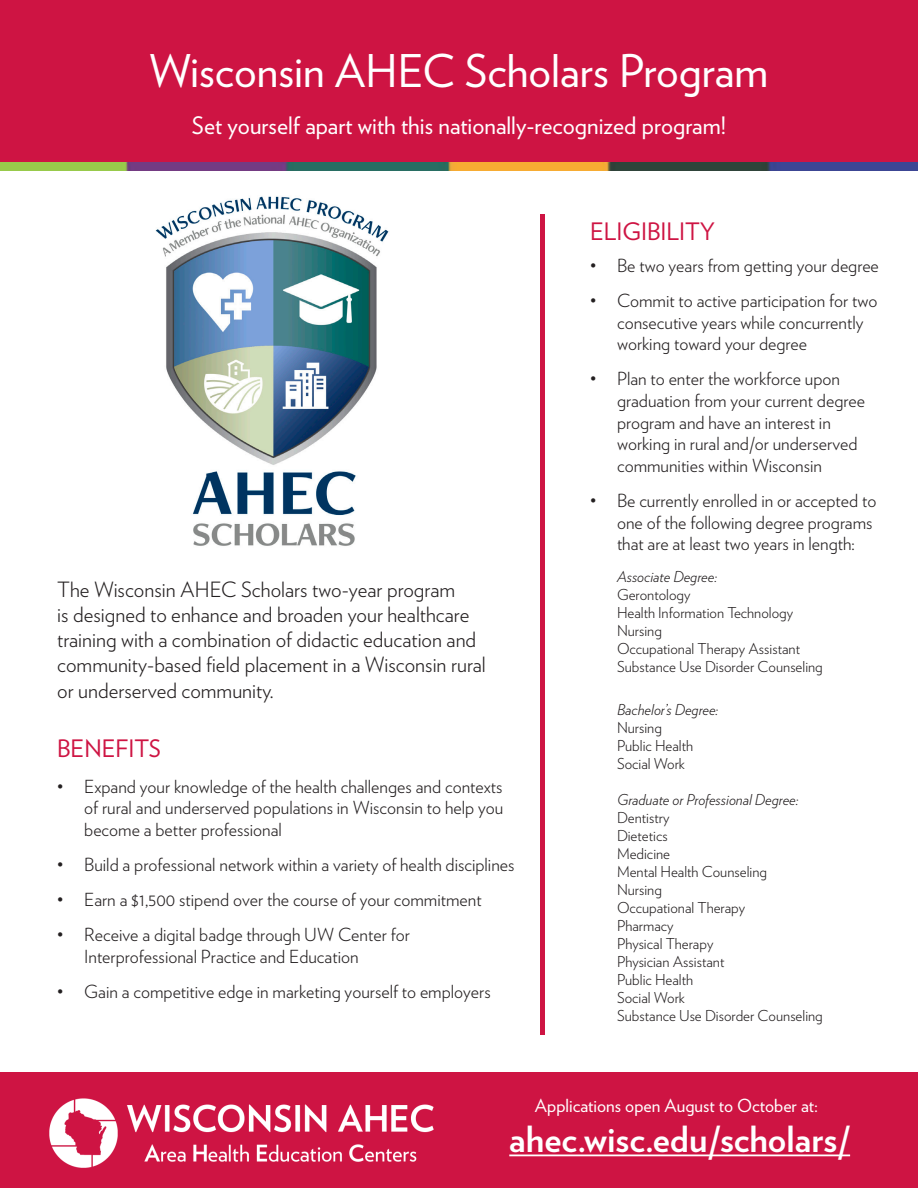
<style>
.page{position:relative;width:918px;height:1188px;background:#fff}
.page>*{position:absolute;margin:0;border:0;box-sizing:border-box;transform-origin:0 0}
.t1{font:45px "Verlag";color:#fff}
.t2{font:700 36px "Verlag";color:#fff}
.t3{font:24px "Verlag";color:#fff}
.t4{font:24px "Verlag";color:#ce1443}
.t5{font:300 21px/25.2px "Verlag";color:#231f20}
.t6{font:300 18px/21.6px "Verlag";color:#231f20}
.t7{font:18px "Verlag";color:#fff}
.t8{font:300 15px "Verlag";color:#231f20}
.t9{font:italic 300 15px "Verlag";color:#231f20}
</style>
<div class="page">
<div style="left:540px;top:214px;width:5px;height:821px;background:#ce1443"></div>
<img style="left:155px;top:196px;width:234px;height:350px">
<div style="left:0;top:0;width:918px;height:165px;background:#ce1443"></div>
<div style="left:0;top:1073px;width:917px;height:115px;background:#ce1443"></div>
<img style="left:49px;top:1098px;width:385px;height:70px">
<hr style="left:509px;top:1155px;width:341px;height:1px;background:#fff">
<img style="left:0;top:163px;width:918px;height:8px">
<p class="t1" style="left:150px;top:37px;width:620px">Wisconsin AHEC Scholars Program</p>
<p class="t3" style="left:192px;top:107px;width:536px">Set yourself apart with this nationally-recognized program!</p>
<p class="t5" style="left:57px;top:575px;width:430px">The Wisconsin AHEC Scholars two-year program<br>is designed to enhance and broaden your healthcare training with a combination of didactic education and community-based field placement in a Wisconsin rural or underserved community.</p>
<p class="t4" style="left:57px;top:731px;width:105px">BENEFITS</p>
<p class="t6" style="left:84px;top:775px;width:421px;text-align:justify;text-indent:-27px">• Expand your knowledge of the health challenges and contexts of rural and underserved populations in Wisconsin to help you become a better professional</p>
<p class="t6" style="left:57px;top:853px;width:459px">• Build a professional network within a variety of health disciplines</p>
<p class="t6" style="left:57px;top:888px;width:426px">• Earn a $1,500 stipend over the course of your commitment</p>
<p class="t6" style="left:84px;top:923px;width:327px;text-indent:-27px">• Receive a digital badge through UW Center for<br>Interprofessional Practice and Education</p>
<p class="t6" style="left:57px;top:980px;width:435px">• Gain a competitive edge in marketing yourself to employers</p>
<p class="t4" style="left:590px;top:213px;width:127px">ELIGIBILITY</p>
<p class="t6" style="left:590px;top:254px;width:290px">• Be two years from getting your degree</p>
<p class="t6" style="left:617px;top:289px;width:262px;text-indent:-27px">• Commit to active participation for two consecutive years while concurrently working toward your degree</p>
<p class="t6" style="left:617px;top:367px;width:249px;text-indent:-27px">• Plan to enter the workforce upon graduation from your current degree program and have an interest in working in rural and/or underserved communities within Wisconsin</p>
<p class="t6" style="left:617px;top:489px;width:261px;text-indent:-27px">• Be currently enrolled in or accepted to one of the following degree programs that are at least two years in length:</p>
<p class="t9" style="left:617px;top:565px;width:102px">Associate Degree:</p>
<p class="t8" style="left:617px;top:583px;width:75px">Gerontology</p>
<p class="t8" style="left:617px;top:601px;width:178px">Health Information Technology</p>
<p class="t8" style="left:617px;top:619px;width:46px">Nursing</p>
<p class="t8" style="left:617px;top:637px;width:185px">Occupational Therapy Assistant</p>
<p class="t8" style="left:617px;top:655px;width:207px">Substance Use Disorder Counseling</p>
<p class="t9" style="left:617px;top:698px;width:103px">Bachelor’s Degree:</p>
<p class="t8" style="left:617px;top:717px;width:46px">Nursing</p>
<p class="t8" style="left:617px;top:735px;width:78px">Public Health</p>
<p class="t8" style="left:617px;top:753px;width:69px">Social Work</p>
<p class="t9" style="left:617px;top:788px;width:183px">Graduate or Professional Degree:</p>
<p class="t8" style="left:617px;top:807px;width:54px">Dentistry</p>
<p class="t8" style="left:617px;top:825px;width:52px">Dietetics</p>
<p class="t8" style="left:617px;top:843px;width:55px">Medicine</p>
<p class="t8" style="left:617px;top:861px;width:152px">Mental Health Counseling</p>
<p class="t8" style="left:617px;top:879px;width:46px">Nursing</p>
<p class="t8" style="left:617px;top:897px;width:130px">Occupational Therapy</p>
<p class="t8" style="left:617px;top:915px;width:58px">Pharmacy</p>
<p class="t8" style="left:617px;top:933px;width:98px">Physical Therapy</p>
<p class="t8" style="left:617px;top:951px;width:109px">Physician Assistant</p>
<p class="t8" style="left:617px;top:969px;width:78px">Public Health</p>
<p class="t8" style="left:617px;top:987px;width:69px">Social Work</p>
<p class="t8" style="left:617px;top:1005px;width:207px">Substance Use Disorder Counseling</p>
<p class="t7" style="left:535px;top:1092px;width:285px">Applications open August to October at:</p>
<p class="t2" style="left:509px;top:1111px;width:342px">ahec.wisc.edu/scholars/</p>
</div>
